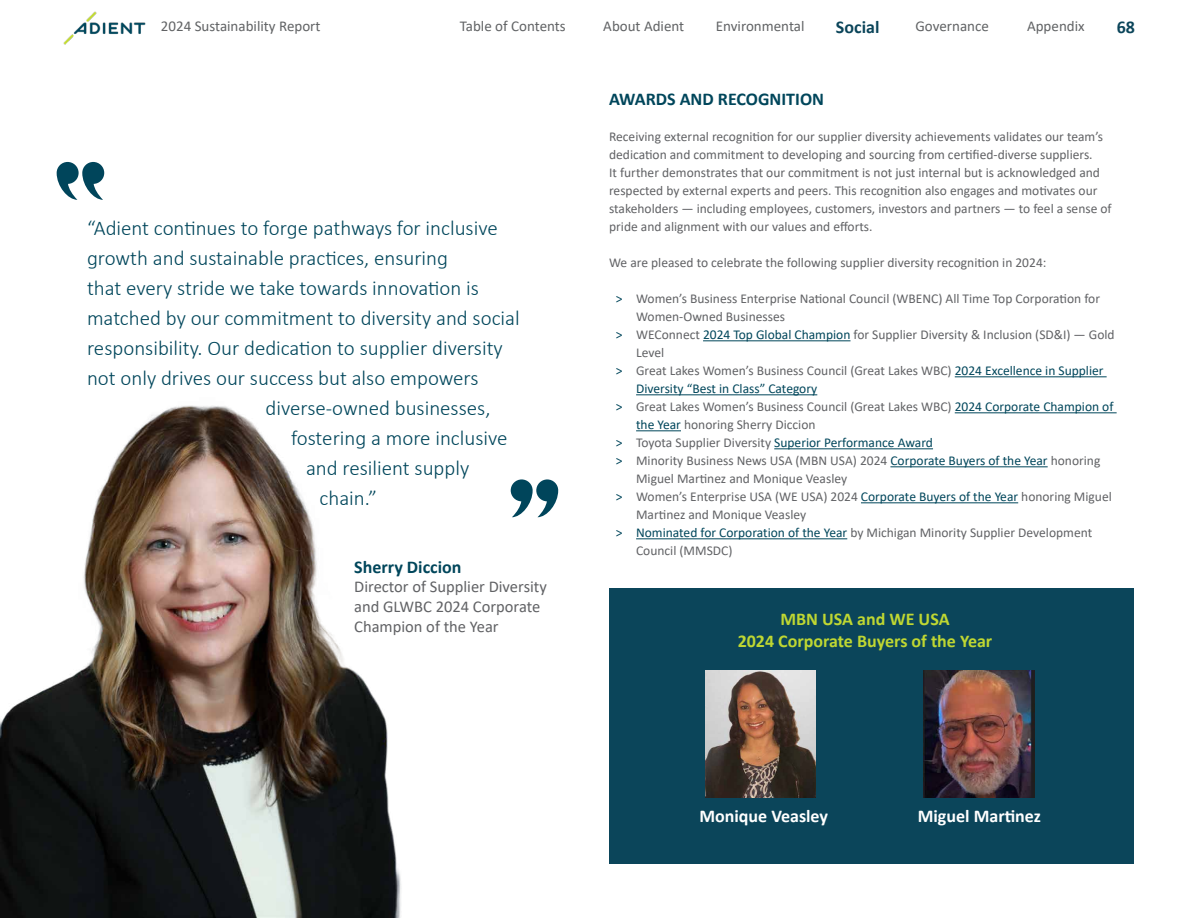
<style>
.page{position:relative;width:1188px;height:918px;background:#fff}
.page>*{position:absolute;margin:0;border:0;box-sizing:border-box;transform-origin:0 0}
.t1{font:300 21px "Calibri";color:#00465b}
.t2{font:700 18px/21.6px "Calibri";color:#bfd732;text-align:center}
.t3{font:700 18px "Calibri";color:#00465b}
.t4{font:700 18px "Calibri";color:#fff}
.t5{font:700 18px "Calibri";color:#0b455a}
.t6{font:16.5px/19.8px "Calibri";color:#616265}
.t7{font:15px "Calibri";color:#616365}
.t8{font:13.5px/18px "Calibri";color:#616265}
.t9{font:13.5px "Calibri";color:#00465b}
.s1{color:#00465b}
.s2{color:#616265}
</style>
<div class="page">
<img style="left:63px;top:11px;width:83px;height:34px">
<div style="left:609px;top:589px;width:525px;height:275px;background:#0b455a"></div>
<hr style="left:703px;top:340px;width:148px;height:1px;background:#00465b">
<hr style="left:955px;top:376px;width:152px;height:1px;background:#00465b">
<hr style="left:636px;top:394px;width:181px;height:1px;background:#00465b">
<hr style="left:955px;top:412px;width:162px;height:1px;background:#00465b">
<hr style="left:636px;top:430px;width:45px;height:1px;background:#00465b">
<hr style="left:774px;top:448px;width:159px;height:1px;background:#00465b">
<hr style="left:890px;top:466px;width:158px;height:1px;background:#00465b">
<hr style="left:861px;top:502px;width:157px;height:1px;background:#00465b">
<hr style="left:636px;top:538px;width:211px;height:1px;background:#00465b">
<svg style="left:57px;top:162px;width:47px;height:38px"></svg>
<svg style="left:511px;top:479px;width:47px;height:38px"></svg>
<img style="left:0;top:405px;width:401px;height:513px">
<img style="left:705px;top:671px;width:111px;height:126px">
<img style="left:923px;top:671px;width:111px;height:126px">
<p class="t7" style="left:161px;top:15px;width:161px">2024 Sustainability Report</p>
<p class="t7" style="left:460px;top:15px;width:107px">Table of Contents</p>
<p class="t7" style="left:603px;top:15px;width:82px">About Adient</p>
<p class="t7" style="left:716px;top:15px;width:90px">Environmental</p>
<h2 class="t5" style="left:836px;top:14px;width:45px">Social</h2>
<p class="t7" style="left:916px;top:15px;width:75px">Governance</p>
<p class="t7" style="left:1027px;top:15px;width:59px">Appendix</p>
<h2 class="t5" style="left:1117px;top:14px;width:20px">68</h2>
<h1 class="t1" style="left:87px;top:215px;width:412px">“Adient continues to forge pathways for inclusive</h1>
<h1 class="t1" style="left:87px;top:245px;width:363px">growth and sustainable practices, ensuring</h1>
<h1 class="t1" style="left:87px;top:275px;width:393px">that every stride we take towards innovation is</h1>
<h1 class="t1" style="left:87px;top:305px;width:434px">matched by our commitment to diversity and social</h1>
<h1 class="t1" style="left:87px;top:335px;width:417px">responsibility. Our dedication to supplier diversity</h1>
<h1 class="t1" style="left:87px;top:365px;width:393px">not only drives our success but also empowers</h1>
<h1 class="t1" style="left:266px;top:395px;width:227px">diverse-owned businesses,</h1>
<h1 class="t1" style="left:291px;top:425px;width:218px">fostering a more inclusive</h1>
<h1 class="t1" style="left:306px;top:455px;width:165px">and resilient supply</h1>
<h1 class="t1" style="left:320px;top:485px;width:59px">chain.”</h1>
<h2 class="t3" style="left:354px;top:554px;width:109px">Sherry Diccion</h2>
<p class="t6" style="left:354px;top:577px;width:194px">Director of Supplier Diversity and GLWBC 2024 Corporate<br>Champion of the Year</p>
<h2 class="t3" style="left:609px;top:87px;width:216px">AWARDS AND RECOGNITION</h2>
<p class="t8" style="left:609px;top:127px;width:504px">Receiving external recognition for our supplier diversity achievements validates our team’s dedication and commitment to developing and sourcing from certified-diverse suppliers.<br>It further demonstrates that our commitment is not just internal but is acknowledged and respected by external experts and peers. This recognition also engages and motivates our stakeholders — including employees, customers, investors and partners — to feel a sense of pride and alignment with our values and efforts.</p>
<p class="t8" style="left:609px;top:253px;width:439px">We are pleased to celebrate the following supplier diversity recognition in 2024:</p>
<p class="t8" style="left:616px;top:289px;width:486px"><span class="s1">&gt;</span> Women’s Business Enterprise National Council (WBENC) All Time Top Corporation for</p>
<p class="t8" style="left:636px;top:307px;width:150px">Women-Owned Businesses</p>
<p class="t8" style="left:616px;top:325px;width:500px"><span class="s1">&gt;</span> WEConnect <span class="s1">2024 Top Global Champion</span> for Supplier Diversity &amp; Inclusion (SD&amp;I) — Gold</p>
<p class="t8" style="left:636px;top:343px;width:30px">Level</p>
<p class="t8" style="left:616px;top:361px;width:489px"><span class="s1">&gt;</span> Great Lakes Women’s Business Council (Great Lakes WBC) <span class="s1">2024 Excellence in Supplier</span></p>
<p class="t9" style="left:636px;top:379px;width:183px">Diversity “Best in Class” Category</p>
<p class="t8" style="left:616px;top:397px;width:499px"><span class="s1">&gt;</span> Great Lakes Women’s Business Council (Great Lakes WBC) <span class="s1">2024 Corporate Champion of</span></p>
<p class="t8" style="left:636px;top:415px;width:181px"><span class="s1">the Year</span> honoring Sherry Diccion</p>
<p class="t9" style="left:616px;top:433px;width:319px">&gt; <span class="s2">Toyota Supplier Diversity</span> Superior Performance Award</p>
<p class="t8" style="left:616px;top:451px;width:486px"><span class="s1">&gt;</span> Minority Business News USA (MBN USA) 2024 <span class="s1">Corporate Buyers of the Year</span> honoring</p>
<p class="t8" style="left:636px;top:469px;width:213px">Miguel Martinez and Monique Veasley</p>
<p class="t8" style="left:616px;top:487px;width:497px"><span class="s1">&gt;</span> Women’s Enterprise USA (WE USA) 2024 <span class="s1">Corporate Buyers of the Year</span> honoring Miguel</p>
<p class="t8" style="left:636px;top:505px;width:172px">Martinez and Monique Veasley</p>
<p class="t8" style="left:616px;top:523px;width:478px"><span class="s1">&gt; Nominated for Corporation of the Year</span> by Michigan Minority Supplier Development</p>
<p class="t8" style="left:636px;top:541px;width:98px">Council (MMSDC)</p>
<h2 class="t2" style="left:738px;top:608px;width:256px">MBN USA and WE USA<br>2024 Corporate Buyers of the Year</h2>
<h2 class="t4" style="left:699px;top:804px;width:130px">Monique Veasley</h2>
<h2 class="t4" style="left:918px;top:804px;width:125px">Miguel Martinez</h2>
</div>
